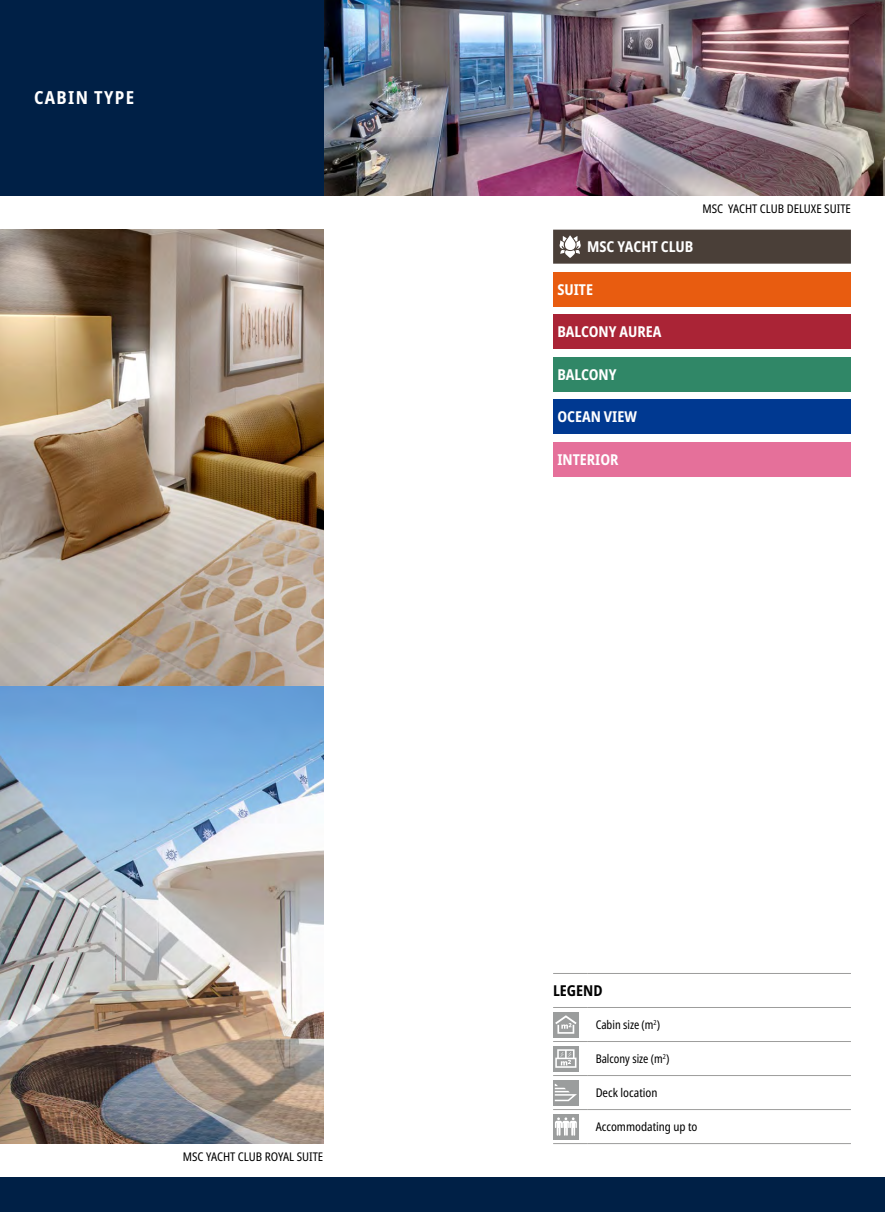
<style>
.page{position:relative;width:885px;height:1212px;background:#fff}
.page>*{position:absolute;margin:0;border:0;box-sizing:border-box;transform-origin:0 0}
.titoli{font:700 condensed 18px "Noto Sans";letter-spacing:.075em;color:#fff}
.titoli-2{font:700 condensed 15px "Noto Sans";color:#fff}
.t1{font:700 condensed 15px "Noto Sans";color:#000}
.t2{font:condensed 12px "Noto Sans";color:#000}
.t3{font:condensed 12px "Noto Sans";color:#000;scale:.95 1}
</style>
<div class="page">
<img style="left:0;top:230px;width:323px;height:457px">
<img style="left:0;top:687px;width:323px;height:457px">
<div style="left:0;top:1178px;width:884px;height:34px;background:#002046"></div>
<img style="left:323px;top:0;width:561px;height:196px">
<hr style="left:553px;top:973px;width:34px;height:1px;background:#9d9d9c">
<hr style="left:587px;top:973px;width:263px;height:1px;background:#9d9d9c">
<hr style="left:553px;top:1007px;width:34px;height:1px;background:#9d9d9c">
<hr style="left:587px;top:1007px;width:263px;height:1px;background:#9d9d9c">
<hr style="left:553px;top:1041px;width:34px;height:1px;background:#9d9d9c">
<hr style="left:587px;top:1041px;width:263px;height:1px;background:#9d9d9c">
<hr style="left:553px;top:1075px;width:34px;height:1px;background:#9d9d9c">
<hr style="left:587px;top:1075px;width:263px;height:1px;background:#9d9d9c">
<hr style="left:553px;top:1109px;width:34px;height:1px;background:#9d9d9c">
<hr style="left:587px;top:1109px;width:263px;height:1px;background:#9d9d9c">
<hr style="left:553px;top:1143px;width:34px;height:1px;background:#9d9d9c">
<hr style="left:587px;top:1143px;width:263px;height:1px;background:#9d9d9c">
<div style="left:553px;top:1012px;width:25px;height:25px;background:#9b9d9d"></div>
<svg style="left:555px;top:1015px;width:21px;height:19px"></svg>
<div style="left:553px;top:1046px;width:25px;height:25px;background:#9b9d9d"></div>
<svg style="left:555px;top:1049px;width:21px;height:19px"></svg>
<div style="left:553px;top:1080px;width:25px;height:25px;background:#9b9d9d"></div>
<svg style="left:554px;top:1084px;width:23px;height:17px"></svg>
<div style="left:553px;top:1114px;width:25px;height:25px;background:#9b9d9d"></div>
<svg style="left:555px;top:1117px;width:21px;height:19px"></svg>
<div style="left:553px;top:272px;width:297px;height:34px;background:#e85c10"></div>
<div style="left:553px;top:315px;width:297px;height:34px;background:#aa2436"></div>
<div style="left:553px;top:357px;width:297px;height:34px;background:#308767"></div>
<div style="left:553px;top:400px;width:297px;height:34px;background:#003991"></div>
<div style="left:553px;top:442px;width:297px;height:34px;background:#e5709a"></div>
<div style="left:553px;top:230px;width:297px;height:34px;background:#4a3f38"></div>
<div style="left:0;top:0;width:323px;height:196px;background:#002046"></div>
<p class="titoli" style="left:34px;top:85px;width:102px">CABIN TYPE</p>
<p class="t2" style="left:183px;top:1148px;width:142px">MSC YACHT CLUB ROYAL SUITE</p>
<p class="t2" style="left:702px;top:200px;width:150px">MSC YACHT CLUB DELUXE SUITE</p>
<p class="titoli-2" style="left:587px;top:236px;width:108px">MSC YACHT CLUB</p>
<p class="titoli-2" style="left:557px;top:278px;width:37px">SUITE</p>
<p class="titoli-2" style="left:557px;top:321px;width:106px">BALCONY AUREA</p>
<p class="titoli-2" style="left:557px;top:363px;width:61px">BALCONY</p>
<p class="titoli-2" style="left:557px;top:406px;width:81px">OCEAN VIEW</p>
<p class="titoli-2" style="left:557px;top:448px;width:63px">INTERIOR</p>
<p class="t1" style="left:553px;top:979px;width:51px">LEGEND</p>
<p class="t3" style="left:595px;top:1016px;width:69px">Cabin size (m<sup>2</sup>)</p>
<p class="t3" style="left:595px;top:1050px;width:79px">Balcony size (m<sup>2</sup>)</p>
<p class="t2" style="left:595px;top:1084px;width:63px">Deck location</p>
<p class="t2" style="left:595px;top:1118px;width:103px">Accommodating up to</p>
</div>
